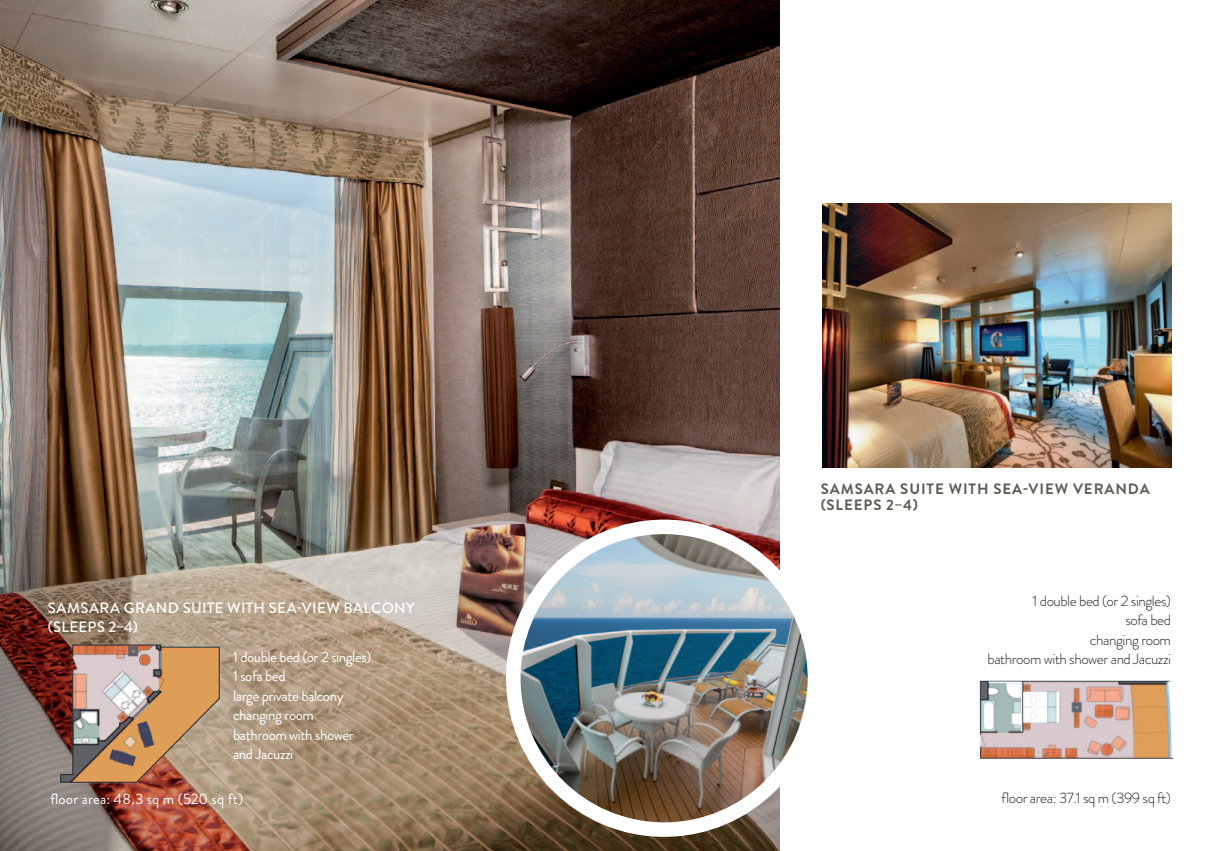
<style>
.page{position:relative;width:1212px;height:851px;background:#fff}
.page>*{position:absolute;margin:0;border:0;box-sizing:border-box;transform-origin:0 0}
.t1{font:15px/19.5px "Brandon Grotesque";letter-spacing:-.03em;color:#fff}
.t2{font:300 15px/19.5px "Brandon Grotesque";letter-spacing:-.03em;color:#231f20;text-align:right}
.t3{font:500 15px/19.5px "Brandon Grotesque";letter-spacing:.025em;color:#fff}
.t4{font:700 15px/16.5px "Brandon Grotesque";letter-spacing:.06em;color:#625b54}
</style>
<div class="page">
<img style="left:0;top:0;width:780px;height:331px">
<img style="left:0;top:331px;width:780px;height:519px">
<img style="left:513px;top:528px;width:294px;height:294px">
<div style="left:506px;top:519px;width:316px;height:317px;border:14px solid #fff;border-radius:50%"></div>
<img style="left:979px;top:680px;width:195px;height:79px">
<img style="left:822px;top:204px;width:349px;height:264px">
<img style="left:48px;top:634px;width:183px;height:154px">
<p class="t3" style="left:48px;top:598px;width:369px">SAMSARA GRAND SUITE WITH SEA-VIEW BALCONY (SLEEPS 2–4)</p>
<p class="t1" style="left:233px;top:646px;width:140px">1 double bed (or 2 singles)<br>1 sofa bed<br>large private balcony changing room bathroom with shower and Jacuzzi</p>
<p class="t1" style="left:50px;top:789px;width:194px">floor area: 48.3 sq m (520 sq ft)</p>
<p class="t4" style="left:821px;top:480px;width:330px">SAMSARA SUITE WITH SEA-VIEW VERANDA (SLEEPS 2–4)</p>
<p class="t2" style="left:987px;top:590px;width:185px">1 double bed (or 2 singles)<br>sofa bed<br>changing room<br>bathroom with shower and Jacuzzi</p>
<p class="t2" style="left:1001px;top:787px;width:171px">floor area: 37.1 sq m (399 sq ft)</p>
</div>
